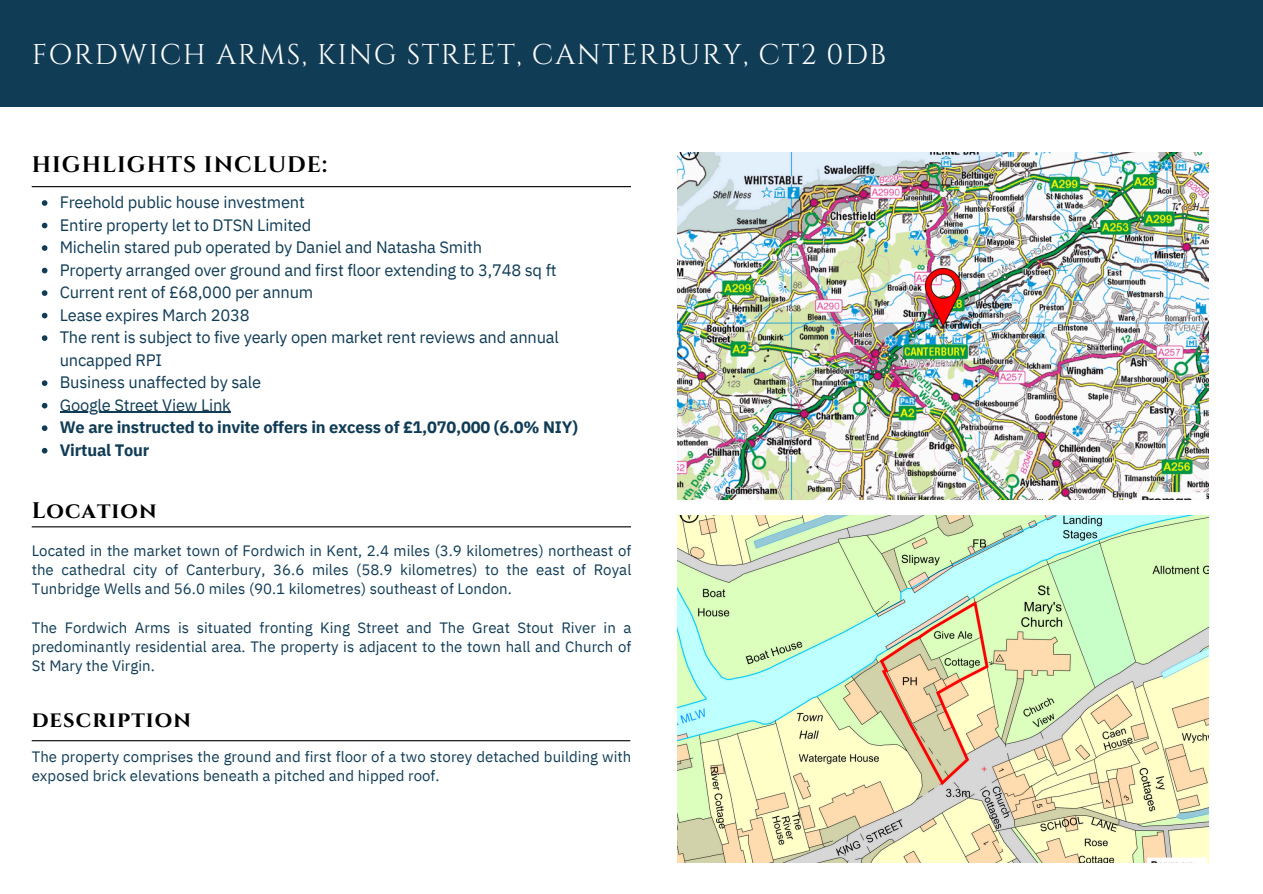
<style>
.page{position:relative;width:1263px;height:894px;background:#fff}
.page>*{position:absolute;margin:0;border:0;box-sizing:border-box;transform-origin:0 0}
.t1{font:28.5px "Cinzel";letter-spacing:.05em;color:#fff}
.t2{font:700 22.5px "Cinzel";letter-spacing:.045em;color:#000}
.t3{font:16.5px/22.5px "IBM Plex Sans";letter-spacing:-.01em;color:#103c55}
.t4{font:700 16.5px "IBM Plex Sans";letter-spacing:-.01em;color:#103c55}
.t5{font:15px/19px "IBM Plex Sans";letter-spacing:.005em;color:#103c55;text-align:justify}
</style>
<div class="page">
<div style="left:0;top:0;width:1263px;height:106px;background:#103c55"></div>
<hr style="left:32px;top:186px;width:599px;height:1px;background:#000">
<svg style="left:42px;top:200px;width:5px;height:6px"></svg>
<svg style="left:42px;top:223px;width:5px;height:5px"></svg>
<svg style="left:42px;top:245px;width:5px;height:6px"></svg>
<svg style="left:42px;top:268px;width:5px;height:5px"></svg>
<svg style="left:42px;top:290px;width:5px;height:6px"></svg>
<svg style="left:42px;top:313px;width:5px;height:5px"></svg>
<svg style="left:42px;top:335px;width:5px;height:6px"></svg>
<svg style="left:42px;top:380px;width:5px;height:6px"></svg>
<svg style="left:42px;top:403px;width:5px;height:5px"></svg>
<hr style="left:60px;top:412px;width:171px;height:1px;background:#103c55">
<svg style="left:42px;top:425px;width:5px;height:6px"></svg>
<img style="left:677px;top:153px;width:531px;height:346px">
<hr style="left:32px;top:526px;width:599px;height:1px;background:#000">
<hr style="left:32px;top:740px;width:598px;height:1px;background:#000">
<img style="left:677px;top:515px;width:531px;height:347px">
<svg style="left:42px;top:448px;width:5px;height:5px"></svg>
<p class="t1" style="left:32px;top:36px;width:856px">FORDWICH ARMS, KING STREET, CANTERBURY, CT2 0DB</p>
<p class="t2" style="left:32px;top:150px;width:297px">HIGHLIGHTS INCLUDE:</p>
<h1 class="t3" style="left:60px;top:190px;width:247px">Freehold public house investment</h1>
<h2 class="t3" style="left:60px;top:213px;width:253px">Entire property let to DTSN Limited</h2>
<p class="t3" style="left:60px;top:235px;width:424px">Michelin stared pub operated by Daniel and Natasha Smith</p>
<p class="t3" style="left:60px;top:258px;width:498px">Property arranged over ground and first floor extending to 3,748 sq ft</p>
<p class="t3" style="left:60px;top:280px;width:255px">Current rent of £68,000 per annum</p>
<p class="t3" style="left:60px;top:303px;width:192px">Lease expires March 2038</p>
<p class="t3" style="left:60px;top:325px;width:501px">The rent is subject to five yearly open market rent reviews and annual uncapped RPI</p>
<p class="t3" style="left:60px;top:370px;width:203px">Business unaffected by sale</p>
<p class="t3" style="left:60px;top:393px;width:173px">Google Street View Link</p>
<p class="t4" style="left:60px;top:416px;width:520px">We are instructed to invite offers in excess of £1,070,000 (6.0% NIY)</p>
<p class="t4" style="left:60px;top:438px;width:91px">Virtual Tour</p>
<h3 class="t2" style="left:32px;top:496px;width:126px">Location</h3>
<p class="t5" style="left:32px;top:540px;width:601px">Located in the market town of Fordwich in Kent, 2.4 miles (3.9 kilometres) northeast of the cathedral city of Canterbury, 36.6 miles (58.9 kilometres) to the east of Royal Tunbridge Wells and 56.0 miles (90.1 kilometres) southeast of London.</p>
<p class="t5" style="left:32px;top:617px;width:601px">The Fordwich Arms is situated fronting King Street and The Great Stout River in a predominantly residential area. The property is adjacent to the town hall and Church of St Mary the Virgin.</p>
<h3 class="t2" style="left:32px;top:704px;width:161px">description</h3>
<p class="t5" style="left:32px;top:746px;width:601px">The property comprises the ground and first floor of a two storey detached building with exposed brick elevations beneath a pitched and hipped roof.</p>
</div>
